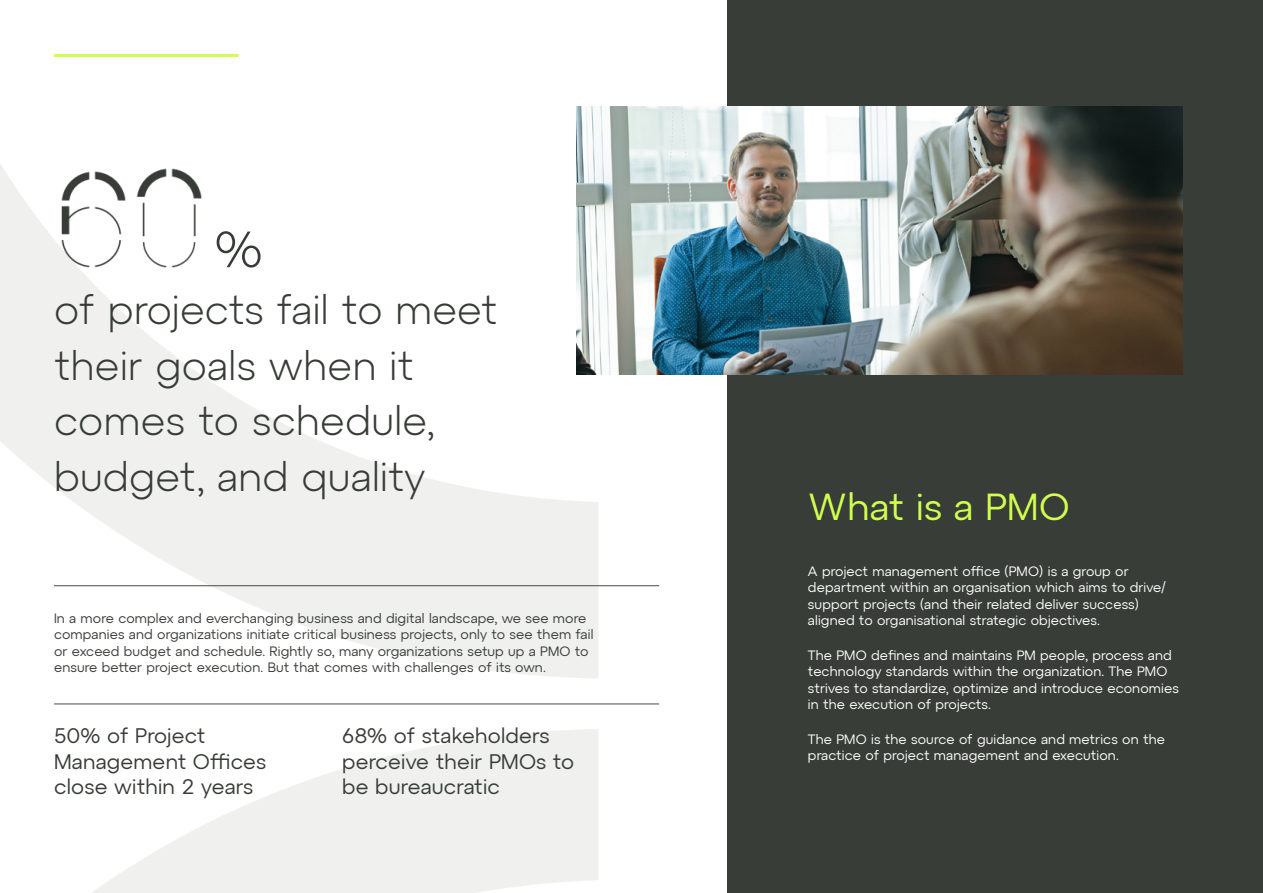
<style>
.page{position:relative;width:1263px;height:893px;background:#fff}
.page>*{position:absolute;margin:0;border:0;box-sizing:border-box;transform-origin:0 0}
.t1{font:300 51px "Atyp Text";color:#373c37}
.t2{font:300 40.5px/55.5px "Atyp Text";letter-spacing:.01em;color:#373c37}
.t3{font:37.5px "Atyp Text";letter-spacing:.01em;color:#d1ff4f}
.t4{font:21px/25.5px "Atyp Text";letter-spacing:.01em;color:#373c37}
.t5{font:13.5px/16.5px "Atyp Text";letter-spacing:.01em;color:#fff}
.t6{font:13.5px/16.5px "Atyp Text";letter-spacing:.01em;color:#373c37}
</style>
<div class="page">
<svg style="left:0;top:164px;width:598px;height:729px"></svg>
<hr style="left:54px;top:54px;width:185px;height:3px;background:#d1ff4f">
<div style="left:727px;top:0;width:536px;height:893px;background:#383d38"></div>
<hr style="left:54px;top:585px;width:605px;height:1px;background:#444e43">
<hr style="left:54px;top:704px;width:605px;height:1px;background:#444e43">
<img style="left:576px;top:106px;width:606px;height:268px">
<img style="left:62px;top:171px;width:63px;height:96px">
<img style="left:136px;top:168px;width:66px;height:99px">
<h1 class="t1" style="left:215px;top:211px;width:49px">%</h1>
<h2 class="t2" style="left:54px;top:280px;width:445px">of projects fail to meet their goals when it comes to schedule, budget, and quality</h2>
<p class="t6" style="left:54px;top:609px;width:541px">In a more complex and everchanging business and digital landscape, we see more companies and organizations initiate critical business projects, only to see them fail or exceed budget and schedule. Rightly so, many organizations setup up a PMO to ensure better project execution. But that comes with challenges of its own.</p>
<h3 class="t4" style="left:54px;top:722px;width:214px">50% of Project<br>Management Offices close within 2 years</h3>
<h3 class="t4" style="left:342px;top:722px;width:233px">68% of stakeholders perceive their PMOs to be bureaucratic</h3>
<h3 class="t3" style="left:808px;top:478px;width:263px">What is a PMO</h3>
<p class="t5" style="left:808px;top:562px;width:359px">A project management office (PMO) is a group or department within an organisation which aims to drive/ support projects (and their related deliver success) aligned to organisational strategic objectives.</p>
<p class="t5" style="left:808px;top:646px;width:372px">The PMO defines and maintains PM people, process and technology standards within the organization. The PMO strives to standardize, optimize and introduce economies in the execution of projects.</p>
<p class="t5" style="left:808px;top:730px;width:359px">The PMO is the source of guidance and metrics on the practice of project management and execution.</p>
</div>
